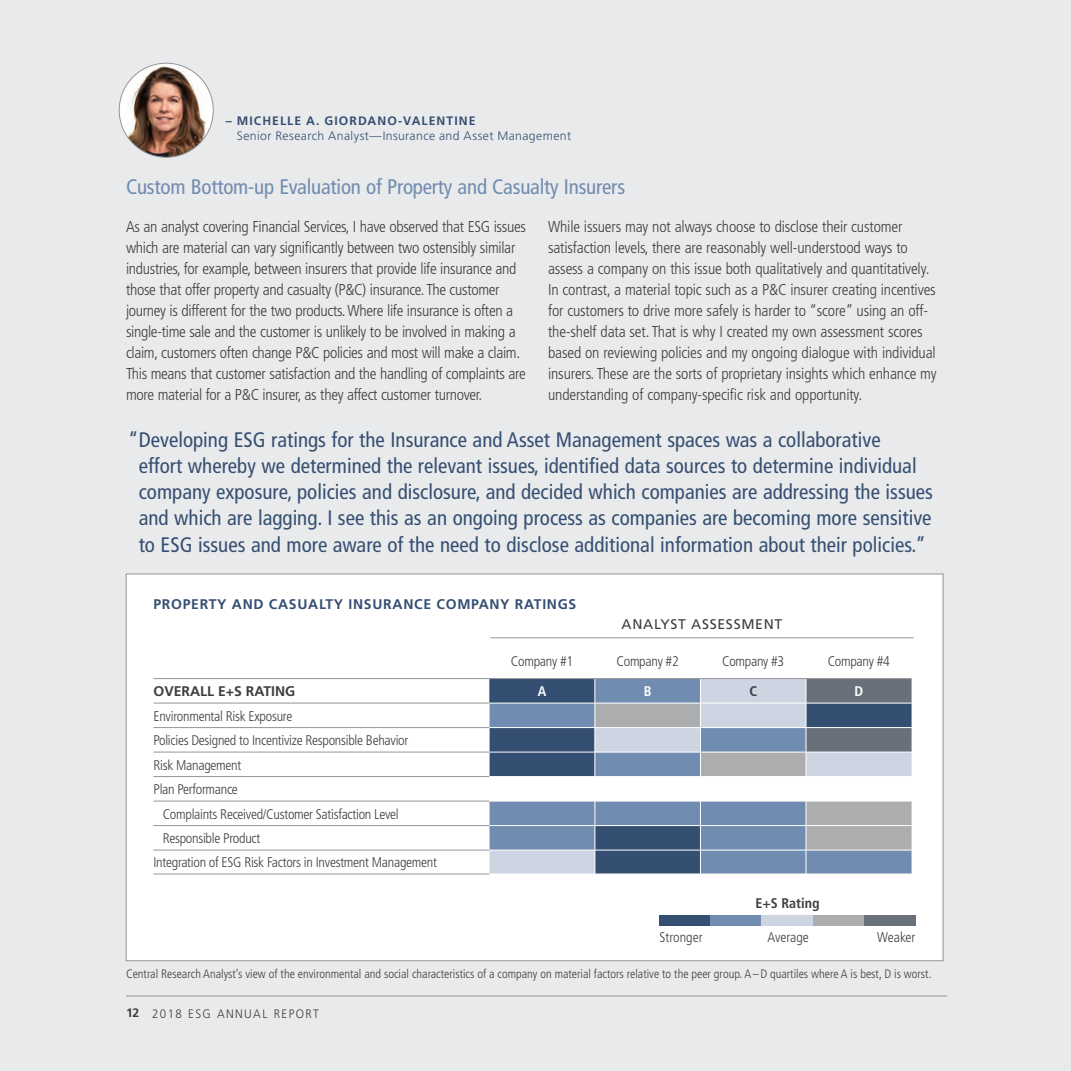
<style>
.page{position:relative;width:1071px;height:1071px;background:#e9eaeb}
.page>*{position:absolute;margin:0;border:0;box-sizing:border-box;transform-origin:0 0}
.Callout{font:condensed 21px/26.2px "Frutiger LT Std";color:#354f72}
.Body_Copy_Headline{font:condensed 21px "Frutiger LT Std";letter-spacing:-.01em;color:#708cb0}
.Body_Copy{font:300 condensed 15.75px/21px "Frutiger LT Std";letter-spacing:-.02em;color:#3e3e3f}
.t1{font:300 condensed 14px "Frutiger LT Std";letter-spacing:-.02em;color:#3e3e3f}
.Chart_Title{font:700 14px "Frutiger LT Std";letter-spacing:.05em;color:#354f72}
.Chart_Title-2{font:14px "Frutiger LT Std";letter-spacing:.05em;color:#3e3e3f}
.t2{font:700 14px "Frutiger LT Std";color:#3e3e3f}
.t3{font:300 condensed 14px "Frutiger LT Std";color:#3e3e3f}
.t4{font:700 condensed 14px "Frutiger LT Std";color:#3e3e3f}
.t5{font:700 condensed 14px "Frutiger LT Std";color:#fff}
.Source_Disclosure{font:300 condensed 12.25px "Frutiger LT Std";color:#3e3e3f}
.Name{font:300 12.25px/15.8px "Frutiger LT Std";letter-spacing:.03em;color:#354f72}
.t6{font:300 12.25px "Frutiger LT Std";letter-spacing:.12em;color:#3e3e3f;scale:.94 1}
.s1{font-weight:700}
</style>
<div class="page">
<hr style="left:126px;top:996px;width:821px;height:1px;background:#939598">
<img style="left:119px;top:63px;width:94px;height:94px;border-radius:47px">
<div style="left:126px;top:574px;width:817px;height:387px;background:#fff;border:1px solid #939598"></div>
<svg style="left:489px;top:679px;width:211px;height:195px;background:#7389a6"></svg>
<svg style="left:596px;top:704px;width:104px;height:146px"></svg>
<svg style="left:153px;top:751px;width:336px;height:123px"></svg>
<hr style="left:153px;top:678px;width:336px;height:1px;background:#939598">
<hr style="left:489px;top:678px;width:106px;height:1px;background:#939598">
<hr style="left:595px;top:678px;width:105px;height:1px;background:#939598">
<hr style="left:700px;top:678px;width:106px;height:1px;background:#939598">
<hr style="left:806px;top:678px;width:106px;height:1px;background:#939598">
<hr style="left:153px;top:703px;width:336px;height:1px;background:#939598">
<hr style="left:153px;top:727px;width:336px;height:1px;background:#939598">
<hr style="left:153px;top:776px;width:336px;height:1px;background:#939598">
<hr style="left:153px;top:752px;width:336px;height:1px;background:#939598">
<hr style="left:153px;top:801px;width:336px;height:1px;background:#939598">
<hr style="left:153px;top:825px;width:336px;height:1px;background:#939598">
<hr style="left:153px;top:850px;width:336px;height:1px;background:#939598">
<hr style="left:153px;top:874px;width:336px;height:1px;background:#939598">
<svg style="left:595px;top:679px;width:1px;height:195px"></svg>
<svg style="left:700px;top:679px;width:212px;height:195px;background:#9ca8ba"></svg>
<hr style="left:489px;top:703px;width:106px;height:1px;background:#fff">
<hr style="left:595px;top:703px;width:105px;height:1px;background:#fff">
<hr style="left:700px;top:703px;width:106px;height:1px;background:#fff">
<hr style="left:806px;top:703px;width:106px;height:1px;background:#fff">
<hr style="left:489px;top:727px;width:106px;height:1px;background:#fff">
<hr style="left:595px;top:727px;width:105px;height:1px;background:#fff">
<hr style="left:700px;top:727px;width:106px;height:1px;background:#fff">
<hr style="left:806px;top:727px;width:106px;height:1px;background:#fff">
<hr style="left:489px;top:752px;width:106px;height:1px;background:#fff">
<hr style="left:595px;top:752px;width:105px;height:1px;background:#fff">
<hr style="left:700px;top:752px;width:106px;height:1px;background:#fff">
<hr style="left:806px;top:752px;width:106px;height:1px;background:#fff">
<hr style="left:489px;top:776px;width:106px;height:1px;background:#fff">
<hr style="left:595px;top:776px;width:105px;height:1px;background:#fff">
<hr style="left:700px;top:776px;width:106px;height:1px;background:#fff">
<hr style="left:806px;top:776px;width:106px;height:1px;background:#fff">
<hr style="left:489px;top:801px;width:106px;height:1px;background:#fff">
<hr style="left:595px;top:801px;width:105px;height:1px;background:#fff">
<hr style="left:700px;top:801px;width:106px;height:1px;background:#fff">
<hr style="left:806px;top:801px;width:106px;height:1px;background:#fff">
<hr style="left:489px;top:825px;width:106px;height:1px;background:#fff">
<hr style="left:595px;top:825px;width:105px;height:1px;background:#fff">
<hr style="left:700px;top:825px;width:106px;height:1px;background:#fff">
<hr style="left:806px;top:825px;width:106px;height:1px;background:#fff">
<hr style="left:489px;top:850px;width:106px;height:1px;background:#fff">
<hr style="left:595px;top:850px;width:105px;height:1px;background:#fff">
<hr style="left:700px;top:850px;width:106px;height:1px;background:#fff">
<hr style="left:806px;top:850px;width:106px;height:1px;background:#fff">
<div style="left:660px;top:915px;width:51px;height:11px;background:#354f72"></div>
<div style="left:711px;top:915px;width:51px;height:11px;background:#708cb0"></div>
<div style="left:762px;top:915px;width:51px;height:11px;background:#cdd4e2"></div>
<div style="left:813px;top:915px;width:51px;height:11px;background:#abadaf"></div>
<div style="left:864px;top:915px;width:51px;height:11px;background:#687079"></div>
<hr style="left:490px;top:638px;width:424px;height:1px;background:#939598">
<p class="Name" style="left:237px;top:113px;width:336px;text-indent:-11px"><span class="s1">– MICHELLE A. GIORDANO-VALENTINE<br></span>Senior Research Analyst—Insurance and Asset Management</p>
<p class="Body_Copy_Headline" style="left:126px;top:175px;width:501px">Custom Bottom-up Evaluation of Property and Casualty Insurers</p>
<p class="Body_Copy" style="left:126px;top:217px;width:401px">As an analyst covering Financial Services, I have observed that ESG issues which are material can vary significantly between two ostensibly similar industries, for example, between insurers that provide life insurance and those that offer property and casualty (P&amp;C) insurance. The customer journey is different for the two products. Where life insurance is often a single-time sale and the customer is unlikely to be involved in making a claim, customers often change P&amp;C policies and most will make a claim.<br>This means that customer satisfaction and the handling of complaints are more material for a P&amp;C insurer, as they affect customer turnover.</p>
<p class="Body_Copy" style="left:548px;top:217px;width:390px">While issuers may not always choose to disclose their customer satisfaction levels, there are reasonably well-understood ways to assess a company on this issue both qualitatively and quantitatively.<br>In contrast, a material topic such as a P&amp;C insurer creating incentives for customers to drive more safely is harder to “score” using an off&shy;the-shelf data set. That is why I created my own assessment scores based on reviewing policies and my ongoing dialogue with individual insurers. These are the sorts of proprietary insights which enhance my understanding of company-specific risk and opportunity.</p>
<p class="Callout" style="left:139px;top:426px;width:796px;text-indent:-10px">“Developing ESG ratings for the Insurance and Asset Management spaces was a collaborative<br>effort whereby we determined the relevant issues, identified data sources to determine individual company exposure, policies and disclosure, and decided which companies are addressing the issues and which are lagging. I see this as an ongoing process as companies are becoming more sensitive to ESG issues and more aware of the need to disclose additional information about their policies.”</p>
<p class="Chart_Title" style="left:153px;top:596px;width:424px">PROPERTY AND CASUALTY INSURANCE COMPANY RATINGS</p>
<p class="Chart_Title-2" style="left:622px;top:616px;width:162px">ANALYST ASSESSMENT</p>
<p class="t1" style="left:511px;top:654px;width:64px">Company #1</p>
<p class="t1" style="left:617px;top:654px;width:64px">Company #2</p>
<p class="t1" style="left:722px;top:654px;width:64px">Company #3</p>
<p class="t1" style="left:828px;top:654px;width:64px">Company #4</p>
<p class="t2" style="left:153px;top:683px;width:143px">OVERALL E+S RATING</p>
<p class="t5" style="left:538px;top:683px;width:10px">A</p>
<p class="t5" style="left:644px;top:683px;width:9px">B</p>
<p class="t4" style="left:749px;top:683px;width:9px">C</p>
<p class="t5" style="left:854px;top:683px;width:10px">D</p>
<p class="t1" style="left:153px;top:708px;width:140px">Environmental Risk Exposure</p>
<p class="t1" style="left:153px;top:732px;width:256px">Policies Designed to Incentivize Responsible Behavior</p>
<p class="t1" style="left:153px;top:757px;width:89px">Risk Management</p>
<p class="t1" style="left:153px;top:781px;width:86px">Plan Performance</p>
<p class="t1" style="left:163px;top:806px;width:238px">Complaints Received/Customer Satisfaction Level</p>
<p class="t1" style="left:163px;top:830px;width:99px">Responsible Product</p>
<p class="t1" style="left:153px;top:855px;width:285px">Integration of ESG Risk Factors in Investment Management</p>
<p class="t4" style="left:755px;top:895px;width:66px">E+S Rating</p>
<p class="t3" style="left:660px;top:929px;width:45px">Stronger</p>
<p class="t3" style="left:767px;top:929px;width:43px">Average</p>
<p class="t1" style="left:877px;top:929px;width:40px">Weaker</p>
<p class="Source_Disclosure" style="left:126px;top:967px;width:807px">Central Research Analyst’s view of the environmental and social characteristics of a company on material factors relative to the peer group. A–D quartiles where A is best, D is worst.</p>
<p class="t6" style="left:126px;top:1007px;width:207px"><span class="s1">12</span> 2018 ESG ANNUAL REPORT</p>
</div>
